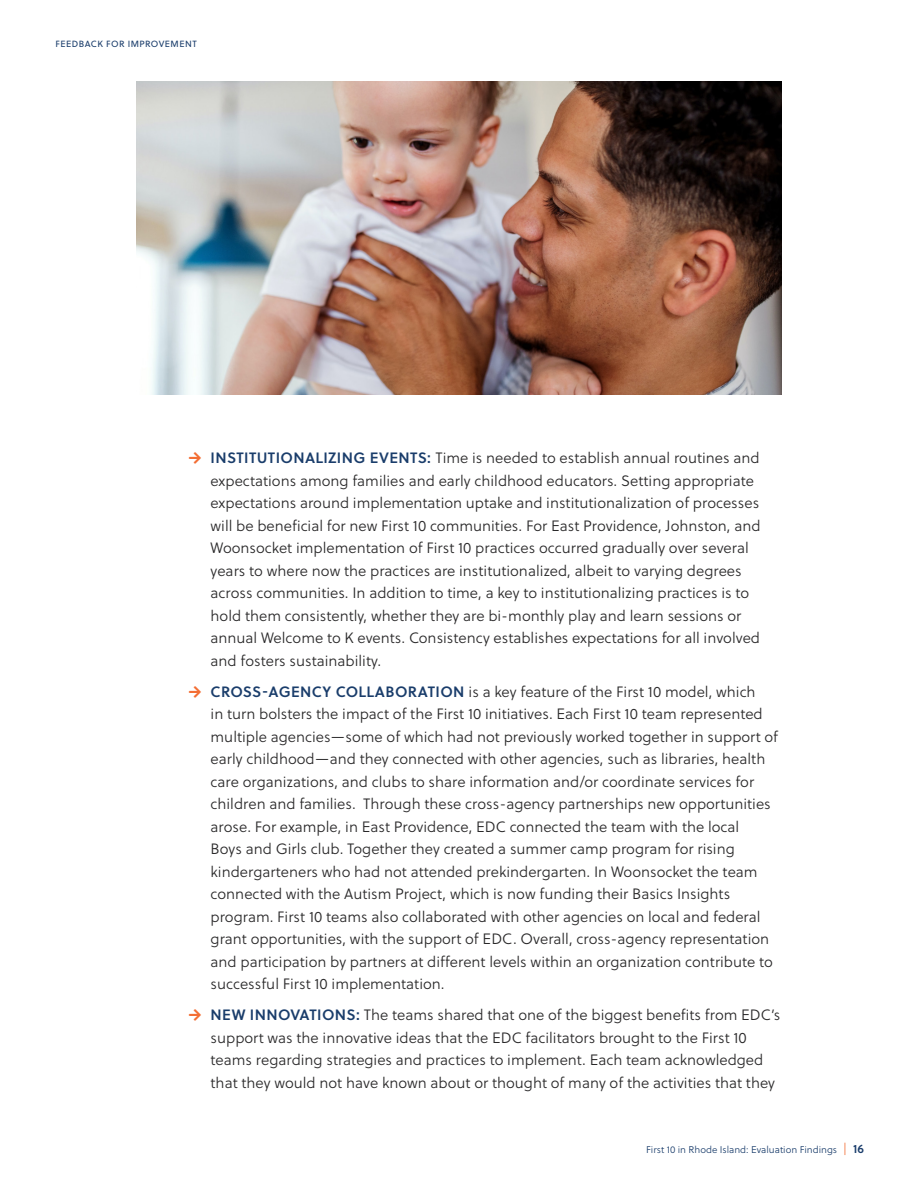
<style>
.page{position:relative;width:918px;height:1188px;background:#fff}
.page>*{position:absolute;margin:0;border:0;box-sizing:border-box;transform-origin:0 0}
.t1{font:15px/22.5px "Soleil Lt";color:#292829}
.t2{font:9.75px "Soleil Lt";color:#1a3d6b}
.t3{font:9px "Soleil";letter-spacing:.05em;color:#1a3d6b}
.s1{font-family:"Soleil Sb";color:#1a3d6b}
.s2{font-size:12px;color:#f26629}
.s3{font-family:"Soleil Sb";font-size:12px}
</style>
<div class="page">
<img style="left:136px;top:81px;width:646px;height:313px">
<p class="t3" style="left:56px;top:37px;width:143px">FEEDBACK FOR IMPROVEMENT</p>
<p class="t1" style="left:211px;top:446px;width:552px"><span class="s1">INSTITUTIONALIZING EVENTS:</span> Time is needed to establish annual routines and expectations among families and early childhood educators. Setting appropriate expectations around implementation uptake and institutionalization of processes will be beneficial for new First 10 communities. For East Providence, Johnston, and Woonsocket implementation of First 10 practices occurred gradually over several years to where now the practices are institutionalized, albeit to varying degrees across communities. In addition to time, a key to institutionalizing practices is to hold them consistently, whether they are bi-monthly play and learn sessions or annual Welcome to K events. Consistency establishes expectations for all involved and fosters sustainability.</p>
<p class="t1" style="left:211px;top:680px;width:569px"><span class="s1">CROSS-AGENCY COLLABORATION</span> is a key feature of the First 10 model, which<br>in turn bolsters the impact of the First 10 initiatives. Each First 10 team represented multiple agencies—some of which had not previously worked together in support of early childhood—and they connected with other agencies, such as libraries, health care organizations, and clubs to share information and/or coordinate services for children and families. Through these cross-agency partnerships new opportunities arose. For example, in East Providence, EDC connected the team with the local<br>Boys and Girls club. Together they created a summer camp program for rising kindergarteners who had not attended prekindergarten. In Woonsocket the team connected with the Autism Project, which is now funding their Basics Insights program. First 10 teams also collaborated with other agencies on local and federal grant opportunities, with the support of EDC. Overall, cross-agency representation and participation by partners at different levels within an organization contribute to successful First 10 implementation.</p>
<p class="t1" style="left:211px;top:1004px;width:571px"><span class="s1">NEW INNOVATIONS:</span> The teams shared that one of the biggest benefits from EDC’s support was the innovative ideas that the EDC facilitators brought to the First 10 teams regarding strategies and practices to implement. Each team acknowledged that they would not have known about or thought of many of the activities that they</p>
<p class="t2" style="left:646px;top:1143px;width:219px">First 10 in Rhode Island: Evaluation Findings <span class="s2">|</span> <span class="s3">16</span></p>
</div>
